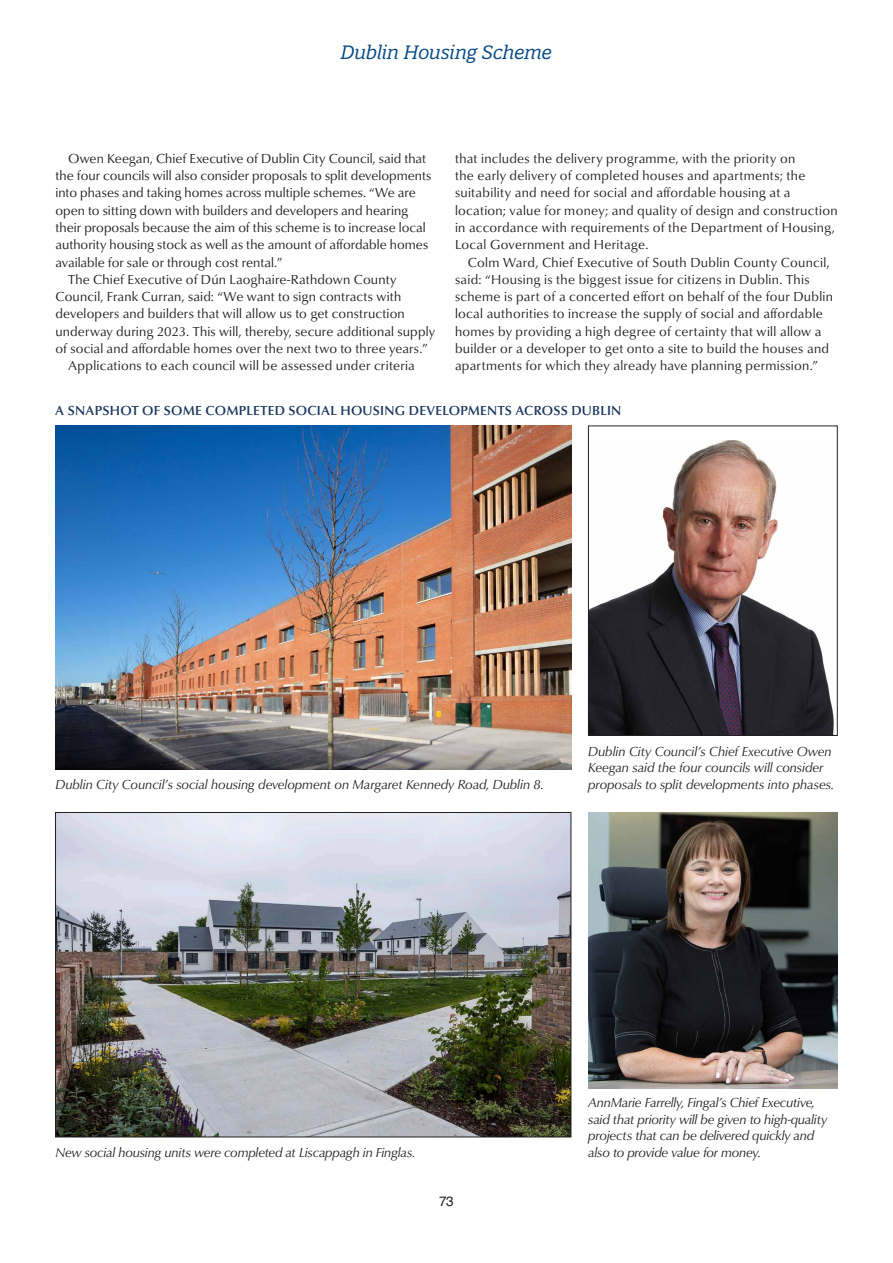
<style>
.page{position:relative;width:893px;height:1263px;background:#fff}
.page>*{position:absolute;margin:0;border:0;box-sizing:border-box;transform-origin:0 0}
.Folio{font:italic 18.75px "Quatro Slab";letter-spacing:-.01em;color:#094b85}
.t1{font:13.5px/17.2px "Classico URW";letter-spacing:.015em;color:#231f20}
.Captions_Classico_Italic{font:italic 13.5px/16.5px "Classico URW";letter-spacing:-.01em;color:#231f20}
.t2{font:500 13.5px "Classico URW";letter-spacing:.02em;color:#1b365d}
.t3{font:13.5px "Helvetica";color:#231f20}
</style>
<div class="page">
<img style="left:55px;top:426px;width:516px;height:344px">
<img style="left:57px;top:814px;width:512px;height:321px">
<img style="left:588px;top:812px;width:249px;height:276px">
<img style="left:590px;top:441px;width:244px;height:293px">
<div style="left:588px;top:426px;width:249px;height:310px;border:1px solid #231f20"></div>
<p class="Folio" style="left:341px;top:41px;width:213px">Dublin Housing Scheme</p>
<p class="t1" style="left:55px;top:149px;width:377px;text-indent:13px">Owen Keegan, Chief Executive of Dublin City Council, said that the four councils will also consider proposals to split developments into phases and taking homes across multiple schemes. “We are open to sitting down with builders and developers and hearing their proposals because the aim of this scheme is to increase local authority housing stock as well as the amount of affordable homes available for sale or through cost rental.”</p>
<p class="t1" style="left:55px;top:270px;width:381px;text-indent:13px">The Chief Executive of Dún Laoghaire-Rathdown County Council, Frank Curran, said: “We want to sign contracts with developers and builders that will allow us to get construction underway during 2023. This will, thereby, secure additional supply of social and affordable homes over the next two to three years.”</p>
<p class="t1" style="left:68px;top:356px;width:348px">Applications to each council will be assessed under criteria</p>
<p class="t1" style="left:455px;top:149px;width:384px">that includes the delivery programme, with the priority on<br>the early delivery of completed houses and apartments; the suitability and need for social and affordable housing at a location; value for money; and quality of design and construction in accordance with requirements of the Department of Housing, Local Government and Heritage.</p>
<p class="t1" style="left:455px;top:253px;width:380px;text-indent:13px">Colm Ward, Chief Executive of South Dublin County Council, said: “Housing is the biggest issue for citizens in Dublin. This scheme is part of a concerted effort on behalf of the four Dublin local authorities to increase the supply of social and affordable homes by providing a high degree of certainty that will allow a builder or a developer to get onto a site to build the houses and apartments for which they already have planning permission.”</p>
<p class="t2" style="left:55px;top:400px;width:568px">A SNAPSHOT OF SOME COMPLETED SOCIAL HOUSING DEVELOPMENTS ACROSS DUBLIN</p>
<p class="Captions_Classico_Italic" style="left:55px;top:775px;width:490px">Dublin City Council’s social housing development on Margaret Kennedy Road, Dublin 8.</p>
<p class="Captions_Classico_Italic" style="left:588px;top:742px;width:247px">Dublin City Council’s Chief Executive Owen<br>Keegan said the four councils will consider proposals to split developments into phases.</p>
<p class="Captions_Classico_Italic" style="left:55px;top:1143px;width:361px">New social housing units were completed at Liscappagh in Finglas.</p>
<p class="t3" style="left:439px;top:1190px;width:16px">73</p>
<p class="Captions_Classico_Italic" style="left:588px;top:1094px;width:240px">AnnMarie Farrelly, Fingal’s Chief Executive, said that priority will be given to high-quality projects that can be delivered quickly and also to provide value for money.</p>
</div>
